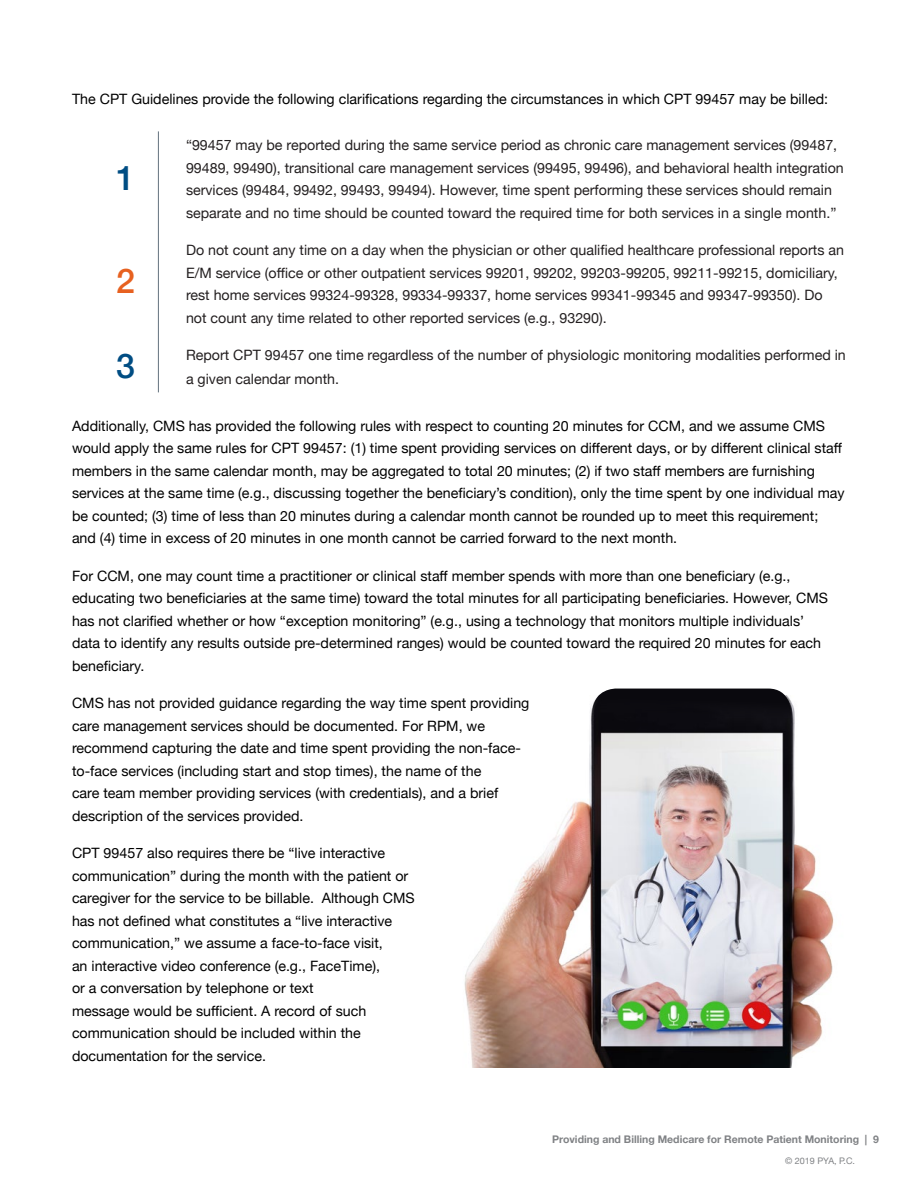
<style>
.page{position:relative;width:918px;height:1188px;background:#fff}
.page>*{position:absolute;margin:0;border:0;box-sizing:border-box;transform-origin:0 0}
.t1{font:500 33.9px "Helvetica Neue";color:#004d83}
.t2{font:500 33.9px "Helvetica Neue";color:#e76120}
.t3{font:14.25px/22.5px "Helvetica Neue";color:#000}
.t4{font:14.25px/22.5px "Helvetica Neue";color:#231f20}
.t5{font:700 10.5px "Helvetica Neue";color:#808285}
.t6{font:9px "Helvetica Neue";color:#808285}
</style>
<div class="page">
<img style="left:464px;top:701px;width:370px;height:367px">
<svg style="left:593px;top:689px;width:198px;height:50px;background:#28272c"></svg>
<hr style="left:158px;top:131px;width:1px;height:261px;background:#63727e">
<p class="t3" style="left:72px;top:88px;width:758px">The CPT Guidelines provide the following clarifications regarding the circumstances in which CPT 99457 may be billed:</p>
<p class="t4" style="left:186px;top:135px;width:659px">“99457 may be reported during the same service period as chronic care management services (99487, 99489, 99490), transitional care management services (99495, 99496), and behavioral health integration services (99484, 99492, 99493, 99494). However, time spent performing these services should remain separate and no time should be counted toward the required time for both services in a single month.”</p>
<p class="t4" style="left:186px;top:240px;width:660px">Do not count any time on a day when the physician or other qualified healthcare professional reports an E/M service (office or other outpatient services 99201, 99202, 99203-99205, 99211-99215, domiciliary, rest home services 99324-99328, 99334-99337, home services 99341-99345 and 99347-99350). Do not count any time related to other reported services (e.g., 93290).</p>
<p class="t4" style="left:186px;top:344px;width:661px;line-height:24px">Report CPT 99457 one time regardless of the number of physiologic monitoring modalities performed in a given calendar month.</p>
<p class="t3" style="left:72px;top:415px;width:774px">Additionally, CMS has provided the following rules with respect to counting 20 minutes for CCM, and we assume CMS would apply the same rules for CPT 99457: (1) time spent providing services on different days, or by different clinical staff members in the same calendar month, may be aggregated to total 20 minutes; (2) if two staff members are furnishing services at the same time (e.g., discussing together the beneficiary’s condition), only the time spent by one individual may be counted; (3) time of less than 20 minutes during a calendar month cannot be rounded up to meet this requirement; and (4) time in excess of 20 minutes in one month cannot be carried forward to the next month.</p>
<p class="t3" style="left:72px;top:565px;width:758px">For CCM, one may count time a practitioner or clinical staff member spends with more than one beneficiary (e.g., educating two beneficiaries at the same time) toward the total minutes for all participating beneficiaries. However, CMS has not clarified whether or how “exception monitoring” (e.g., using a technology that monitors multiple individuals’ data to identify any results outside pre-determined ranges) would be counted toward the required 20 minutes for each beneficiary.</p>
<p class="t3" style="left:72px;top:693px;width:459px">CMS has not provided guidance regarding the way time spent providing care management services should be documented. For RPM, we recommend capturing the date and time spent providing the non-face&shy;to-face services (including start and stop times), the name of the<br>care team member providing services (with credentials), and a brief description of the services provided.</p>
<p class="t3" style="left:72px;top:843px;width:344px">CPT 99457 also requires there be “live interactive communication” during the month with the patient or caregiver for the service to be billable. Although CMS has not defined what constitutes a “live interactive communication,” we assume a face-to-face visit,<br>an interactive video conference (e.g., FaceTime),<br>or a conversation by telephone or text<br>message would be sufficient. A record of such communication should be included within the documentation for the service.</p>
<h1 class="t1" style="left:116px;top:150px;width:20px">1</h1>
<h1 class="t2" style="left:116px;top:254px;width:20px">2</h1>
<h1 class="t1" style="left:116px;top:338px;width:20px">3</h1>
<p class="t5" style="left:552px;top:1131px;width:328px">Providing and Billing Medicare for Remote Patient Monitoring | 9</p>
<p class="t6" style="left:785px;top:1154px;width:71px">© 2019 PYA, P.C.</p>
</div>
